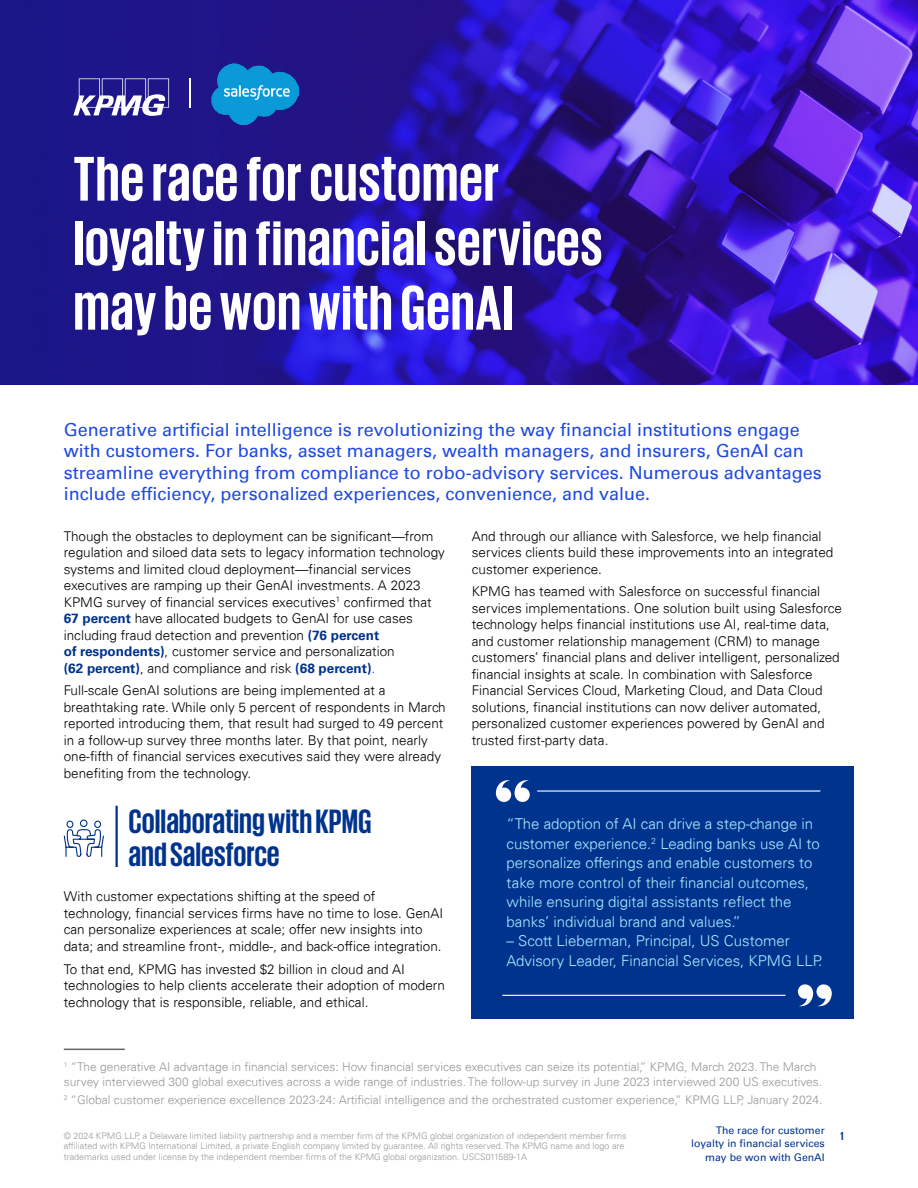
<style>
.page{position:relative;width:918px;height:1188px;background:#fff}
.page>*{position:absolute;margin:0;border:0;box-sizing:border-box;transform-origin:0 0}
.t1{font:700 64.5px/64.5px "KPMG";letter-spacing:.01em;color:#fff}
.t2{font:700 34.5px/33px "KPMG";color:#00338d}
.t3{font:18px/21.6px "Univers 55 Roman";color:#1e49e2}
.t4{font:300 15px/19.5px "Univers 45";color:#aceaff}
.t5{font:300 13.5px/16.5px "Univers 45";color:#000}
.t6{font:700 13.5px "Univers 65";color:#00338d}
.t7{font:300 12px/14.4px "Univers 45";color:#989898}
.t8{font:700 12px "KPMG";color:#00338d}
.t9{font:10.5px/13.5px "Univers 55 Roman";color:#00338d;text-align:right}
.t10{font:300 9px/10.8px "Univers 45";color:#989898}
.s1{font-family:"Univers 65";font-weight:700;color:#00338d}
.s2{font-family:"Univers 45";font-weight:300;color:#000}
.s3{font-family:"Univers 45";font-weight:300;color:#7213ea}
</style>
<div class="page">
<img style="left:0;top:0;width:918px;height:384px">
<svg style="left:73px;top:78px;width:96px;height:38px"></svg>
<hr style="left:64px;top:1049px;width:61px;height:1px;background:#666">
<hr style="left:116px;top:806px;width:2px;height:61px;background:#00338d">
<svg style="left:63px;top:819px;width:41px;height:38px"></svg>
<div style="left:472px;top:766px;width:382px;height:252px;background:#00338d"></div>
<svg style="left:496px;top:780px;width:34px;height:22px"></svg>
<svg style="left:798px;top:984px;width:34px;height:23px"></svg>
<hr style="left:537px;top:790px;width:283px;height:2px;background:#fff">
<hr style="left:502px;top:995px;width:284px;height:1px;background:#fff">
<hr style="left:190px;top:78px;width:1px;height:30px;background:#fff">
<img style="left:211px;top:63px;width:88px;height:62px">
<h1 class="t1" style="left:73px;top:145px;width:531px">The race for customer loyalty in financial services may be won with GenAI</h1>
<p class="t3" style="left:64px;top:418px;width:760px">Generative artificial intelligence is revolutionizing the way financial institutions engage with customers. For banks, asset managers, wealth managers, and insurers, GenAI can streamline everything from compliance to robo-advisory services. Numerous advantages include efficiency, personalized experiences, convenience, and value.</p>
<p class="t5" style="left:64px;top:528px;width:383px">Though the obstacles to deployment can be significant—from regulation and siloed data sets to legacy information technology systems and limited cloud deployment—financial services executives are ramping up their GenAI investments. A 2023<br>KPMG survey of financial services executives<sup>1</sup> confirmed that <span class="s1">67 percent</span> have allocated budgets to GenAI for use cases including fraud detection and prevention <span class="s1">(76 percent<br>of respondents)</span>, customer service and personalization</p>
<p class="t6" style="left:64px;top:660px;width:313px">(62 percent)<span class="s2">, and compliance and risk</span> (68 percent)<span class="s3">.</span></p>
<p class="t5" style="left:64px;top:682px;width:383px">Full-scale GenAI solutions are being implemented at a breathtaking rate. While only 5 percent of respondents in March reported introducing them, that result had surged to 49 percent in a follow-up survey three months later. By that point, nearly one-fifth of financial services executives said they were already benefiting from the technology.</p>
<h2 class="t2" style="left:129px;top:804px;width:245px">Collaborating with KPMG and Salesforce</h2>
<p class="t5" style="left:64px;top:888px;width:381px">With customer expectations shifting at the speed of technology, financial services firms have no time to lose. GenAI can personalize experiences at scale; offer new insights into data; and streamline front-, middle-, and back-office integration.</p>
<p class="t5" style="left:64px;top:961px;width:383px">To that end, KPMG has invested $2 billion in cloud and AI technologies to help clients accelerate their adoption of modern technology that is responsible, reliable, and ethical.</p>
<p class="t5" style="left:472px;top:527px;width:363px">And through our alliance with Salesforce, we help financial services clients build these improvements into an integrated customer experience.</p>
<p class="t5" style="left:472px;top:583px;width:372px">KPMG has teamed with Salesforce on successful financial services implementations. One solution built using Salesforce technology helps financial institutions use AI, real-time data, and customer relationship management (CRM) to manage customers’ financial plans and deliver intelligent, personalized financial insights at scale. In combination with Salesforce Financial Services Cloud, Marketing Cloud, and Data Cloud solutions, financial institutions can now deliver automated, personalized customer experiences powered by GenAI and trusted first-party data.</p>
<p class="t4" style="left:507px;top:814px;width:315px">“The adoption of AI can drive a step-change in customer experience.<sup>2</sup> Leading banks use AI to personalize offerings and enable customers to take more control of their financial outcomes, while ensuring digital assistants reflect the banks’ individual brand and values.”</p>
<p class="t4" style="left:507px;top:931px;width:317px">– Scott Lieberman, Principal, US Customer<br>Advisory Leader, Financial Services, KPMG LLP.</p>
<p class="t7" style="left:64px;top:1060px;width:760px"><sup>1</sup> “The generative AI advantage in financial services: How financial services executives can seize its potential,” KPMG, March 2023. The March survey interviewed 300 global executives across a wide range of industries. The follow-up survey in June 2023 interviewed 200 US executives.</p>
<p class="t7" style="left:64px;top:1093px;width:760px"><sup>2</sup> “Global customer experience excellence 2023-24: Artificial intelligence and the orchestrated customer experience,” KPMG LLP, January 2024.</p>
<p class="t9" style="left:691px;top:1124px;width:135px">The race for customer loyalty in financial services may be won with GenAI</p>
<p class="t10" style="left:64px;top:1130px;width:564px">© 2024 KPMG LLP, a Delaware limited liability partnership and a member firm of the KPMG global organization of independent member firms affiliated with KPMG International Limited, a private English company limited by guarantee. All rights reserved. The KPMG name and logo are trademarks used under license by the independent member firms of the KPMG global organization. USCS011589-1A</p>
<p class="t8" style="left:840px;top:1130px;width:5px">1</p>
</div>
